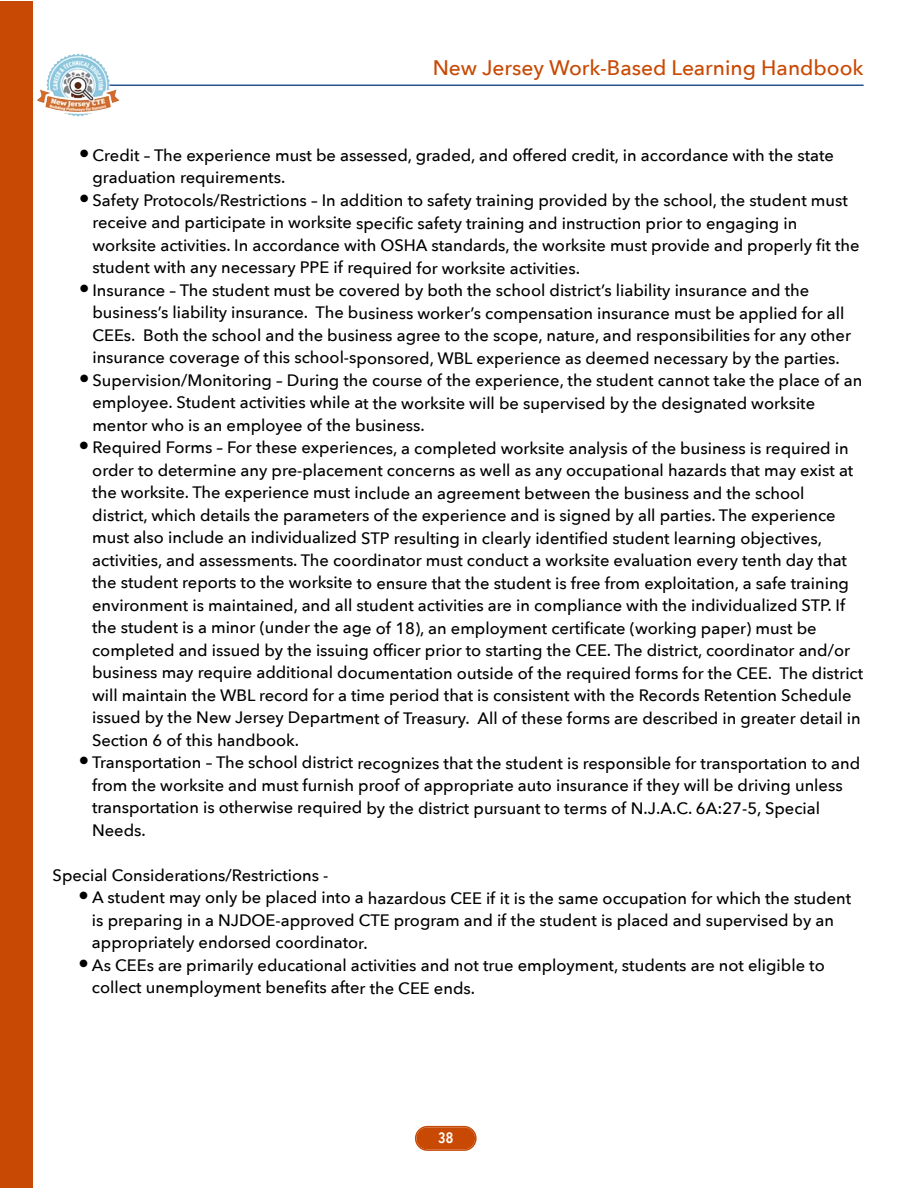
<style>
.page{position:relative;width:918px;height:1188px;background:#fff}
.page>*{position:absolute;margin:0;border:0;box-sizing:border-box;transform-origin:0 0}
.t1{font:500 21px "Avenir Next";color:#c84904}
.t2{font:500 16.5px/22.5px "Avenir Next";color:#000}
.t3{font:600 15px "Avenir Next Condensed";color:#fff}
</style>
<div class="page">
<hr style="left:108px;top:85px;width:756px;height:1px;background:#295490">
<img style="left:37px;top:53px;width:83px;height:64px">
<div style="left:0;top:1px;width:33px;height:1187px;background:#c84904"></div>
<svg style="left:415px;top:1126px;width:62px;height:25px;background:#ce5d20"></svg>
<p class="t1" style="left:433px;top:54px;width:432px">New Jersey Work-Based Learning Handbook</p>
<p class="t2" style="left:93px;top:145px;width:743px;text-indent:-12px">● Credit – The experience must be assessed, graded, and offered credit, in accordance with the state graduation requirements.</p>
<p class="t2" style="left:92px;top:190px;width:769px;text-indent:-12px">● Safety Protocols/Restrictions – In addition to safety training provided by the school, the student must receive and participate in worksite specific safety training and instruction prior to engaging in worksite activities. In accordance with OSHA standards, the worksite must provide and properly fit the student with any necessary PPE if required for worksite activities.</p>
<p class="t2" style="left:92px;top:280px;width:760px;text-indent:-12px">● Insurance – The student must be covered by both the school district’s liability insurance and the business’s liability insurance. The business worker’s compensation insurance must be applied for all CEEs. Both the school and the business agree to the scope, nature, and responsibilities for any other insurance coverage of this school-sponsored, WBL experience as deemed necessary by the parties.</p>
<p class="t2" style="left:92px;top:370px;width:771px;text-indent:-12px">● Supervision/Monitoring – During the course of the experience, the student cannot take the place of an employee. Student activities while at the worksite will be supervised by the designated worksite mentor who is an employee of the business.</p>
<p class="t2" style="left:92px;top:437px;width:773px;text-indent:-12px">● Required Forms – For these experiences, a completed worksite analysis of the business is required in order to determine any pre-placement concerns as well as any occupational hazards that may exist at the worksite. The experience must include an agreement between the business and the school district, which details the parameters of the experience and is signed by all parties. The experience must also include an individualized STP resulting in clearly identified student learning objectives, activities, and assessments. The coordinator must conduct a worksite evaluation every tenth day that the student reports to the worksite to ensure that the student is free from exploitation, a safe training environment is maintained, and all student activities are in compliance with the individualized STP. If the student is a minor (under the age of 18), an employment certificate (working paper) must be completed and issued by the issuing officer prior to starting the CEE. The district, coordinator and/or business may require additional documentation outside of the required forms for the CEE. The district will maintain the WBL record for a time period that is consistent with the Records Retention Schedule issued by the New Jersey Department of Treasury. All of these forms are described in greater detail in Section 6 of this handbook.</p>
<p class="t2" style="left:92px;top:752px;width:770px;text-indent:-12px">● Transportation – The school district recognizes that the student is responsible for transportation to and from the worksite and must furnish proof of appropriate auto insurance if they will be driving unless transportation is otherwise required by the district pursuant to terms of N.J.A.C. 6A:27-5, Special Needs.</p>
<p class="t2" style="left:53px;top:864px;width:277px">Special Considerations/Restrictions -</p>
<p class="t2" style="left:92px;top:887px;width:761px;text-indent:-12px">● A student may only be placed into a hazardous CEE if it is the same occupation for which the student is preparing in a NJDOE-approved CTE program and if the student is placed and supervised by an appropriately endorsed coordinator.</p>
<p class="t2" style="left:92px;top:955px;width:734px;text-indent:-12px">● As CEEs are primarily educational activities and not true employment, students are not eligible to collect unemployment benefits after the CEE ends.</p>
<p class="t3" style="left:438px;top:1125px;width:16px">38</p>
</div>
